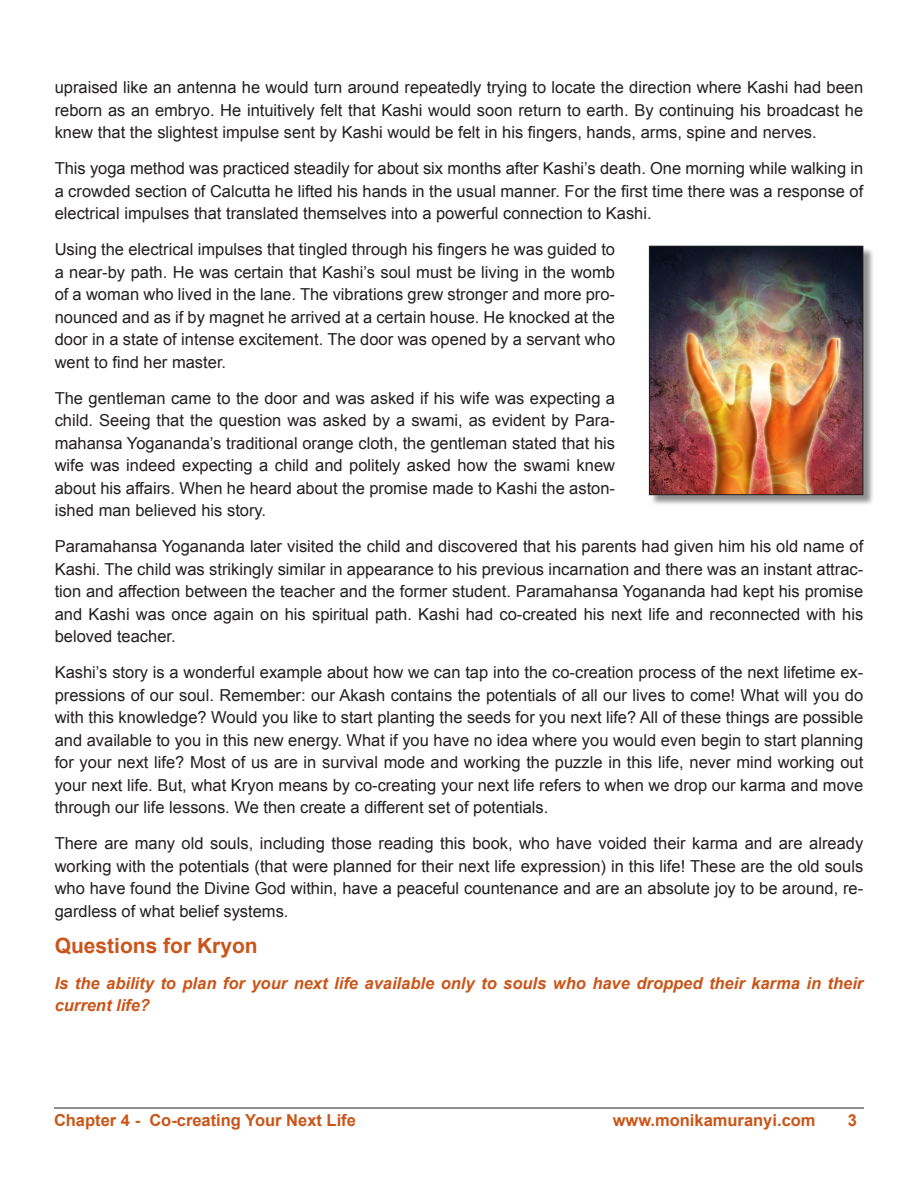
<style>
.page{position:relative;width:918px;height:1188px;background:#fff}
.page>*{position:absolute;margin:0;border:0;box-sizing:border-box;transform-origin:0 0}
.MM_Article_Paragraph{font:700 21px "Arial";color:#ca5519}
.MM_Article_Paragraph-2{font:16.5px/22.5px "Arial";color:#231f20;text-align:justify}
.MM_Article_Paragraph-3{font:italic 700 16.5px/22.5px "Arial";color:#ca5519}
.MM_Article_Paragraph-4{font:700 16.5px "Arial";color:#ca5519}
</style>
<div class="page">
<hr style="left:54px;top:1108px;width:810px;height:1px;background:#231f20">
<div style="left:650px;top:247px;width:225px;height:259px;background:#231f20;opacity:.5"></div>
<img style="left:651px;top:248px;width:210px;height:245px">
<div style="left:649px;top:246px;width:214px;height:249px;border:1px solid #231f20"></div>
<p class="MM_Article_Paragraph-2" style="left:55px;top:76px;width:810px">upraised like an antenna he would turn around repeatedly trying to locate the direction where Kashi had been reborn as an embryo. He intuitively felt that Kashi would soon return to earth. By continuing his broadcast he knew that the slightest impulse sent by Kashi would be felt in his fingers, hands, arms, spine and nerves.</p>
<p class="MM_Article_Paragraph-2" style="left:55px;top:157px;width:810px">This yoga method was practiced steadily for about six months after Kashi’s death. One morning while walking in a crowded section of Calcutta he lifted his hands in the usual manner. For the first time there was a response of electrical impulses that translated themselves into a powerful connection to Kashi.</p>
<p class="MM_Article_Paragraph-2" style="left:55px;top:238px;width:562px">Using the electrical impulses that tingled through his fingers he was guided to a near-by path. He was certain that Kashi’s soul must be living in the womb of a woman who lived in the lane. The vibrations grew stronger and more pro&shy;nounced and as if by magnet he arrived at a certain house. He knocked at the door in a state of intense excitement. The door was opened by a servant who went to find her master.</p>
<p class="MM_Article_Paragraph-2" style="left:55px;top:387px;width:562px">The gentleman came to the door and was asked if his wife was expecting a child. Seeing that the question was asked by a swami, as evident by Para&shy;mahansa Yogananda’s traditional orange cloth, the gentleman stated that his wife was indeed expecting a child and politely asked how the swami knew about his affairs. When he heard about the promise made to Kashi the aston&shy;ished man believed his story.</p>
<p class="MM_Article_Paragraph-2" style="left:55px;top:535px;width:810px">Paramahansa Yogananda later visited the child and discovered that his parents had given him his old name of Kashi. The child was strikingly similar in appearance to his previous incarnation and there was an instant attrac&shy;tion and affection between the teacher and the former student. Paramahansa Yogananda had kept his promise and Kashi was once again on his spiritual path. Kashi had co-created his next life and reconnected with his beloved teacher.</p>
<p class="MM_Article_Paragraph-2" style="left:55px;top:661px;width:810px">Kashi’s story is a wonderful example about how we can tap into the co-creation process of the next lifetime ex&shy;pressions of our soul. Remember: our Akash contains the potentials of all our lives to come! What will you do with this knowledge? Would you like to start planting the seeds for you next life? All of these things are possible and available to you in this new energy. What if you have no idea where you would even begin to start planning for your next life? Most of us are in survival mode and working the puzzle in this life, never mind working out your next life. But, what Kryon means by co-creating your next life refers to when we drop our karma and move through our life lessons. We then create a different set of potentials.</p>
<p class="MM_Article_Paragraph-2" style="left:55px;top:832px;width:810px">There are many old souls, including those reading this book, who have voided their karma and are already working with the potentials (that were planned for their next life expression) in this life! These are the old souls who have found the Divine God within, have a peaceful countenance and are an absolute joy to be around, re&shy;gardless of what belief systems.</p>
<p class="MM_Article_Paragraph" style="left:55px;top:931px;width:205px">Questions for Kryon</p>
<p class="MM_Article_Paragraph-3" style="left:55px;top:972px;width:810px">Is the ability to plan for your next life available only to souls who have dropped their karma in their current life?</p>
<p class="MM_Article_Paragraph-4" style="left:54px;top:1109px;width:303px">Chapter 4 - Co-creating Your Next Life</p>
<p class="MM_Article_Paragraph-4" style="left:613px;top:1109px;width:204px">www.monikamuranyi.com</p>
<p class="MM_Article_Paragraph-4" style="left:848px;top:1109px;width:11px">3</p>
</div>
